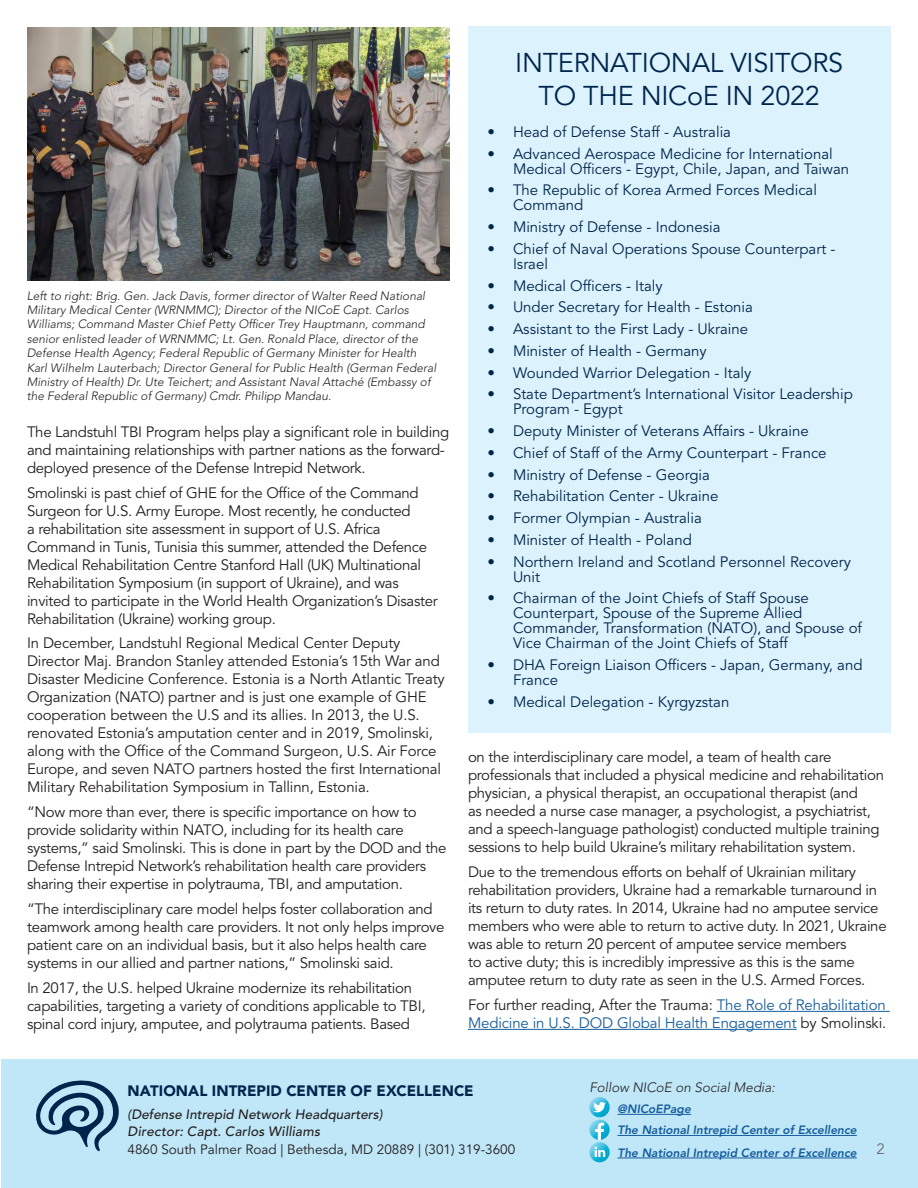
<style>
.page{position:relative;width:918px;height:1188px;background:#fff}
.page>*{position:absolute;margin:0;border:0;box-sizing:border-box;transform-origin:0 0}
.t1{font:27px/32.4px "Avenir LT Std";letter-spacing:-.01em;color:#00254c;text-align:center}
.t2{font:15px/18px "Avenir LT Std";letter-spacing:-.02em;color:#231f20}
.t3{font:15px/15px "Avenir LT Std";color:#00254c}
.t4{font:15px/18px "Avenir LT Std";letter-spacing:-.01em;color:#175d9e}
.t5{font:900 15px "Avenir LT Std";letter-spacing:.005em;color:#00254c}
.t6{font:15px "Avenir LT Std";color:#6c6d70}
.t7{font:italic 500 13.5px/16.2px "Avenir LT Std";color:#231f20}
.t8{font:13.5px "Avenir LT Std";color:#231f20}
.t9{font:italic 300 13.5px "Avenir LT Std";color:#231f20}
.t10{font:italic 300 12px/14.4px "Avenir LT Std";color:#231f20}
.t11{font:italic 800 12px "Avenir LT Std";color:#175d9e}
.s1{color:#231f20}
</style>
<div class="page">
<div style="left:468px;top:26px;width:423px;height:706px;background:#dcf2fd"></div>
<div style="left:1px;top:1060px;width:917px;height:128px;background:#c0e7f7"></div>
<hr style="left:717px;top:1011px;width:173px;height:1px;background:#175d9e">
<hr style="left:468px;top:1029px;width:329px;height:1px;background:#175d9e">
<hr style="left:618px;top:1114px;width:73px;height:1px;background:#175d9e">
<hr style="left:618px;top:1135px;width:239px;height:1px;background:#175d9e">
<hr style="left:618px;top:1158px;width:239px;height:1px;background:#175d9e">
<img style="left:27px;top:27px;width:423px;height:254px">
<svg style="left:36px;top:1080px;width:83px;height:72px"></svg>
<svg style="left:589px;top:1097px;width:21px;height:20px"></svg>
<svg style="left:593px;top:1102px;width:13px;height:10px"></svg>
<svg style="left:589px;top:1120px;width:21px;height:42px"></svg>
<p class="t10" style="left:27px;top:289px;width:411px">Left to right: Brig. Gen. Jack Davis, former director of Walter Reed National Military Medical Center (WRNMMC); Director of the NICoE Capt. Carlos Williams; Command Master Chief Petty Offcer Trey Hauptmann, command senior enlisted leader of WRNMMC; Lt. Gen. Ronald Place, director of the Defense Health Agency; Federal Republic of Germany Minister for Health Karl Wilhelm Lauterbach; Director General for Public Health (German Federal Ministry of Health) Dr. Ute Teichert; and Assistant Naval Attaché (Embassy of the Federal Republic of Germany) Cmdr. Philipp Mandau.</p>
<p class="t2" style="left:27px;top:423px;width:424px">The Landstuhl TBI Program helps play a signifcant role in building and maintaining relationships with partner nations as the forward&shy;deployed presence of the Defense Intrepid Network.</p>
<p class="t2" style="left:27px;top:484px;width:412px">Smolinski is past chief of GHE for the Offce of the Command Surgeon for U.S. Army Europe. Most recently, he conducted<br>a rehabilitation site assessment in support of U.S. Africa Command in Tunis, Tunisia this summer, attended the Defence Medical Rehabilitation Centre Stanford Hall (UK) Multinational Rehabilitation Symposium (in support of Ukraine), and was invited to participate in the World Health Organization’s Disaster Rehabilitation (Ukraine) working group.</p>
<p class="t2" style="left:27px;top:635px;width:419px">In December, Landstuhl Regional Medical Center Deputy Director Maj. Brandon Stanley attended Estonia’s 15th War and Disaster Medicine Conference. Estonia is a North Atlantic Treaty Organization (NATO) partner and is just one example of GHE cooperation between the U.S and its allies. In 2013, the U.S. renovated Estonia’s amputation center and in 2019, Smolinski, along with the Offce of the Command Surgeon, U.S. Air Force Europe, and seven NATO partners hosted the frst International Military Rehabilitation Symposium in Tallinn, Estonia.</p>
<p class="t2" style="left:27px;top:803px;width:421px">“Now more than ever, there is specifc importance on how to provide solidarity within NATO, including for its health care systems,” said Smolinski. This is done in part by the DOD and the Defense Intrepid Network’s rehabilitation health care providers sharing their expertise in polytrauma, TBI, and amputation.</p>
<p class="t2" style="left:27px;top:900px;width:419px">“The interdisciplinary care model helps foster collaboration and teamwork among health care providers. It not only helps improve patient care on an individual basis, but it also helps health care systems in our allied and partner nations,” Smolinski said.</p>
<p class="t2" style="left:27px;top:979px;width:400px">In 2017, the U.S. helped Ukraine modernize its rehabilitation capabilities, targeting a variety of conditions applicable to TBI, spinal cord injury, amputee, and polytrauma patients. Based</p>
<h2 class="t1" style="left:515px;top:48px;width:330px">INTERNATIONAL VISITORS<br>TO THE NICoE IN 2022</h2>
<p class="t3" style="left:488px;top:125px;width:245px">• Head of Defense Staff - Australia</p>
<p class="t3" style="left:513px;top:146px;width:338px;text-indent:-26px">• Advanced Aerospace Medicine for International<br>Medical Offcers - Egypt, Chile, Japan, and Taiwan</p>
<p class="t3" style="left:513px;top:183px;width:305px;text-indent:-26px">• The Republic of Korea Armed Forces Medical<br>Command</p>
<p class="t3" style="left:488px;top:220px;width:235px">• Ministry of Defense - Indonesia</p>
<p class="t3" style="left:513px;top:242px;width:324px;text-indent:-26px">• Chief of Naval Operations Spouse Counterpart -<br>Israel</p>
<p class="t3" style="left:488px;top:278px;width:177px">• Medical Offcers - Italy</p>
<p class="t3" style="left:488px;top:300px;width:267px">• Under Secretary for Health - Estonia</p>
<p class="t3" style="left:488px;top:322px;width:262px">• Assistant to the First Lady - Ukraine</p>
<p class="t3" style="left:488px;top:344px;width:221px">• Minister of Health - Germany</p>
<p class="t3" style="left:488px;top:365px;width:265px">• Wounded Warrior Delegation - Italy</p>
<p class="t3" style="left:513px;top:387px;width:342px;text-indent:-26px">• State Department’s International Visitor Leadership<br>Program - Egypt</p>
<p class="t3" style="left:488px;top:424px;width:323px">• Deputy Minister of Veterans Affairs - Ukraine</p>
<p class="t3" style="left:488px;top:446px;width:341px">• Chief of Staff of the Army Counterpart - France</p>
<p class="t3" style="left:488px;top:467px;width:224px">• Ministry of Defense - Georgia</p>
<p class="t3" style="left:488px;top:489px;width:233px">• Rehabilitation Center - Ukraine</p>
<p class="t3" style="left:488px;top:511px;width:216px">• Former Olympian - Australia</p>
<p class="t3" style="left:488px;top:533px;width:206px">• Minister of Health - Poland</p>
<p class="t3" style="left:513px;top:554px;width:340px;text-indent:-26px">• Northern Ireland and Scotland Personnel Recovery<br>Unit</p>
<p class="t3" style="left:513px;top:591px;width:351px;text-indent:-26px">• Chairman of the Joint Chiefs of Staff Spouse Counterpart, Spouse of the Supreme Allied Commander, Transformation (NATO), and Spouse of Vice Chairman of the Joint Chiefs of Staff</p>
<p class="t3" style="left:513px;top:658px;width:351px;text-indent:-26px">• DHA Foreign Liaison Offcers - Japan, Germany, and<br>France</p>
<p class="t3" style="left:488px;top:695px;width:243px">• Medical Delegation - Kyrgyzstan</p>
<p class="t2" style="left:468px;top:749px;width:418px">on the interdisciplinary care model, a team of health care professionals that included a physical medicine and rehabilitation physician, a physical therapist, an occupational therapist (and<br>as needed a nurse case manager, a psychologist, a psychiatrist, and a speech-language pathologist) conducted multiple training sessions to help build Ukraine’s military rehabilitation system.</p>
<p class="t2" style="left:468px;top:863px;width:420px">Due to the tremendous efforts on behalf of Ukrainian military rehabilitation providers, Ukraine had a remarkable turnaround in its return to duty rates. In 2014, Ukraine had no amputee service members who were able to return to active duty. In 2021, Ukraine was able to return 20 percent of amputee service members<br>to active duty; this is incredibly impressive as this is the same amputee return to duty rate as seen in the U.S. Armed Forces.</p>
<p class="t4" style="left:468px;top:996px;width:420px"><span class="s1">For further reading, After the Trauma:</span> The Role of Rehabilitation<br>Medicine in U.S. DOD Global Health Engagement <span class="s1">by Smolinski.</span></p>
<p class="t5" style="left:128px;top:1082px;width:348px">NATIONAL INTREPID CENTER OF EXCELLENCE</p>
<p class="t9" style="left:589px;top:1080px;width:187px">Follow NICoE on Social Media:</p>
<p class="t11" style="left:618px;top:1102px;width:75px">@NICoEPage</p>
<p class="t7" style="left:128px;top:1107px;width:257px">(Defense Intrepid Network Headquarters)<br>Director: Capt. Carlos Williams</p>
<p class="t11" style="left:618px;top:1123px;width:241px">The National Intrepid Center of Excellence</p>
<p class="t8" style="left:128px;top:1141px;width:389px">4860 South Palmer Road | Bethesda, MD 20889 | (301) 319-3600</p>
<p class="t11" style="left:618px;top:1145px;width:241px">The National Intrepid Center of Excellence</p>
<p class="t6" style="left:877px;top:1140px;width:10px">2</p>
</div>
